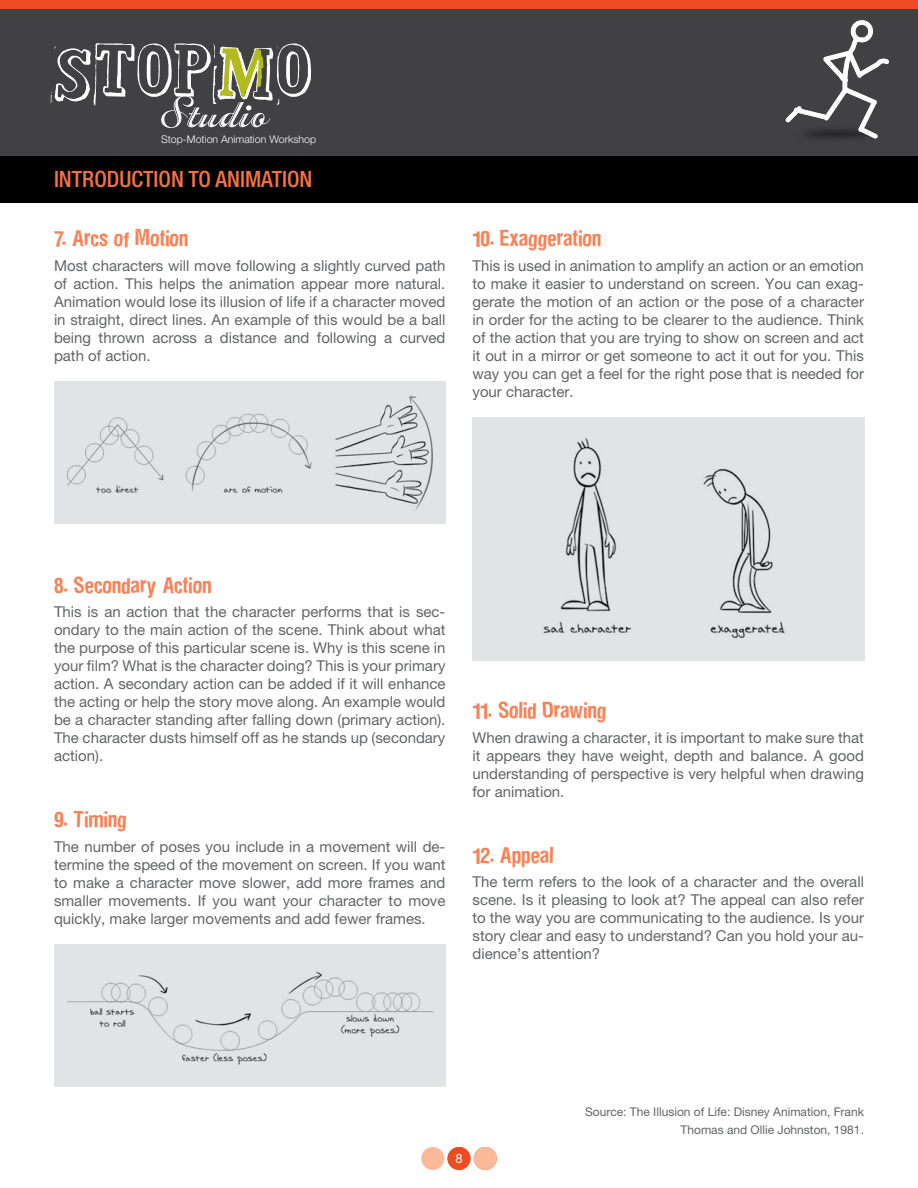
<style>
.page{position:relative;width:918px;height:1188px;background:#fff}
.page>*{position:absolute;margin:0;border:0;box-sizing:border-box;transform-origin:0 0}
.t1{font:500 condensed 22.5px "Helvetica Neue LT Pro";color:#f37243}
.t2{font:21px "Dirtyhouse";color:#f58357}
.t3{font:15px/18px "Helvetica Neue LT Pro";color:#636466;text-align:justify}
.t4{font:12.75px "Helvetica Neue LT Pro";color:#fff}
.t5{font:12px/18px "Helvetica Neue LT Pro";color:#636466;text-align:right}
.t6{font:300 10.65px "Helvetica Neue LT Pro";color:#fff}
</style>
<div class="page">
<div style="left:0;top:0;width:918px;height:173px;background:#414042"></div>
<div style="left:0;top:156px;width:918px;height:47px;background:#000"></div>
<div style="left:0;top:0;width:918px;height:9px;background:#f04c23"></div>
<div style="left:421px;top:1147px;width:23px;height:23px;background:#faba9a;border-radius:50%"></div>
<div style="left:448px;top:1147px;width:22px;height:23px;background:#f04c23;border-radius:50%"></div>
<div style="left:474px;top:1147px;width:23px;height:23px;background:#faba9a;border-radius:50%"></div>
<svg style="left:51px;top:43px;width:260px;height:85px"></svg>
<img style="left:54px;top:381px;width:392px;height:142px">
<img style="left:54px;top:945px;width:392px;height:141px">
<div style="left:472px;top:417px;width:392px;height:243px;background:#e2e3e4"></div>
<svg style="left:785px;top:20px;width:104px;height:119px"></svg>
<p class="t6" style="left:161px;top:132px;width:156px">Stop-Motion Animation Workshop</p>
<h1 class="t1" style="left:54px;top:166px;width:239px">INTRODUCTION TO ANI MATION</h1>
<h2 class="t2" style="left:54px;top:224px;width:136px">7. Arcs of Motion</h2>
<p class="t3" style="left:54px;top:256px;width:393px">Most characters will move following a slightly curved path of action. This helps the animation appear more natural.<br>Animation would lose its illusion of life if a character moved in straight, direct lines. An example of this would be a ball being thrown across a distance and following a curved path of action.</p>
<h2 class="t2" style="left:472px;top:224px;width:130px">10. Exaggeration</h2>
<p class="t3" style="left:472px;top:256px;width:393px">This is used in animation to amplify an action or an emotion to make it easier to understand on screen. You can exag&shy;gerate the motion of an action or the pose of a character in order for the acting to be clearer to the audience. Think of the action that you are trying to show on screen and act it out in a mirror or get someone to act it out for you. This way you can get a feel for the right pose that is needed for your character.</p>
<h2 class="t2" style="left:54px;top:570px;width:159px">8. Secondary Action</h2>
<p class="t3" style="left:54px;top:603px;width:393px">This is an action that the character performs that is sec&shy;ondary to the main action of the scene. Think about what the purpose of this particular scene is. Why is this scene in your film? What is the character doing? This is your primary action. A secondary action can be added if it will enhance the acting or help the story move along. An example would be a character standing after falling down (primary action).<br>The character dusts himself off as he stands up (secondary action).</p>
<h2 class="t2" style="left:54px;top:805px;width:74px">9. Timing</h2>
<p class="t3" style="left:54px;top:838px;width:393px">The number of poses you include in a movement will de&shy;termine the speed of the movement on screen. If you want to make a character move slower, add more frames and smaller movements. If you want your character to move quickly, make larger movements and add fewer frames.</p>
<h2 class="t2" style="left:472px;top:695px;width:135px">11. Solid Drawing</h2>
<p class="t3" style="left:472px;top:728px;width:393px">When drawing a character, it is important to make sure that it appears they have weight, depth and balance. A good understanding of perspective is very helpful when drawing for animation.</p>
<h2 class="t2" style="left:472px;top:840px;width:83px">12. Appeal</h2>
<p class="t3" style="left:472px;top:873px;width:393px">The term refers to the look of a character and the overall scene. Is it pleasing to look at? The appeal can also refer to the way you are communicating to the audience. Is your story clear and easy to understand? Can you hold your au&shy;dience’s attention?</p>
<p class="t4" style="left:455px;top:1151px;width:9px">8</p>
<p class="t5" style="left:585px;top:1102px;width:280px">Source: The Illusion of Life: Disney Animation, Frank<br>Thomas and Ollie Johnston, 1981.</p>
</div>
